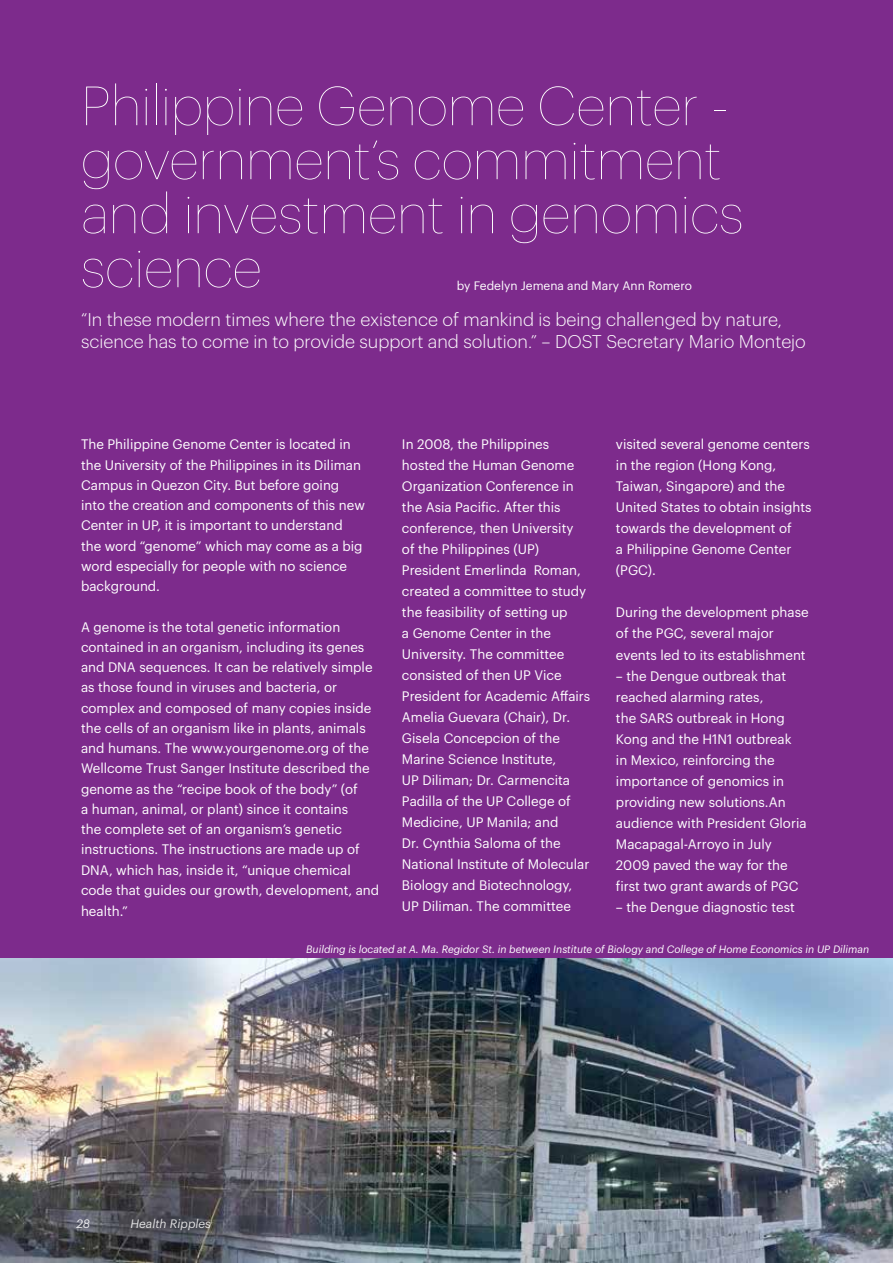
<style>
.page{position:relative;width:893px;height:1263px;background:#fff}
.page>*{position:absolute;margin:0;border:0;box-sizing:border-box;transform-origin:0 0}
.t1{font:100 54px/54px "Graphik";color:#fff}
.t2{font:300 18px/21.6px "Graphik";color:#fff}
.t3{font:13.5px/21px "Graphik";color:#fff}
.t4{font:12px "Graphik";color:#fff}
.t5{font:italic 12px "Graphik";color:#fff}
.t6{font:italic 10.5px "Graphik";color:#fff}
</style>
<div class="page">
<div style="left:0;top:1px;width:893px;height:1177px;background:#7d2b8c"></div>
<img style="left:0;top:958px;width:893px;height:305px">
<h1 class="t1" style="left:81px;top:75px;width:664px">Philippine Genome Center - government’s commitment and investment in genomics science</h1>
<h2 class="t2" style="left:81px;top:308px;width:726px">“In these modern times where the existence of mankind is being challenged by nature, science has to come in to provide support and solution.” – DOST Secretary Mario Montejo</h2>
<p class="t4" style="left:457px;top:276px;width:237px">by Fedelyn Jemena and Mary Ann Romero</p>
<p class="t3" style="left:81px;top:433px;width:285px;line-height:20.2px">The Philippine Genome Center is located in the University of the Philippines in its Diliman Campus in Quezon City. But before going into the creation and components of this new Center in UP, it is important to understand the word “genome” which may come as a big word especially for people with no science background.</p>
<p class="t3" style="left:81px;top:615px;width:300px;line-height:20.2px">A genome is the total genetic information contained in an organism, including its genes and DNA sequences. It can be relatively simple as those found in viruses and bacteria, or complex and composed of many copies inside the cells of an organism like in plants, animals and humans. The www.yourgenome.org of the Wellcome Trust Sanger Institute described the genome as the “recipe book of the body” (of<br>a human, animal, or plant) since it contains<br>the complete set of an organism’s genetic instructions. The instructions are made up of DNA, which has, inside it, “unique chemical code that guides our growth, development, and health.”</p>
<p class="t3" style="left:402px;top:433px;width:190px">In 2008, the Philippines hosted the Human Genome<br>Organization Conference in the Asia Pacific. After this conference, then University<br>of the Philippines (UP)<br>President Emerlinda Roman, created a committee to study the feasibility of setting up<br>a Genome Center in the<br>University. The committee consisted of then UP Vice<br>President for Academic Affairs<br>Amelia Guevara (Chair), Dr.<br>Gisela Concepcion of the<br>Marine Science Institute,<br>UP Diliman; Dr. Carmencita<br>Padilla of the UP College of<br>Medicine, UP Manila; and<br>Dr. Cynthia Saloma of the<br>National Institute of Molecular<br>Biology and Biotechnology,<br>UP Diliman. The committee</p>
<p class="t3" style="left:616px;top:433px;width:197px">visited several genome centers in the region (Hong Kong,<br>Taiwan, Singapore) and the<br>United States to obtain insights towards the development of<br>a Philippine Genome Center (PGC).</p>
<p class="t3" style="left:616px;top:601px;width:194px">During the development phase of the PGC, several major events led to its establishment</p>
<p class="t3" style="left:616px;top:664px;width:192px">– the Dengue outbreak that reached alarming rates,<br>the SARS outbreak in Hong<br>Kong and the H1N1 outbreak<br>in Mexico, reinforcing the importance of genomics in providing new solutions.An audience with President Gloria<br>Macapagal-Arroyo in July<br>2009 paved the way for the first two grant awards of PGC</p>
<p class="t3" style="left:616px;top:895px;width:180px">– the Dengue diagnostic test</p>
<p class="t6" style="left:306px;top:941px;width:564px">Building is located at A. Ma. Regidor St. in between Institute of Biology and College of Home Economics in UP Diliman</p>
<p class="t5" style="left:76px;top:1214px;width:15px">28</p>
<p class="t5" style="left:130px;top:1214px;width:82px">Health Ripples</p>
</div>
